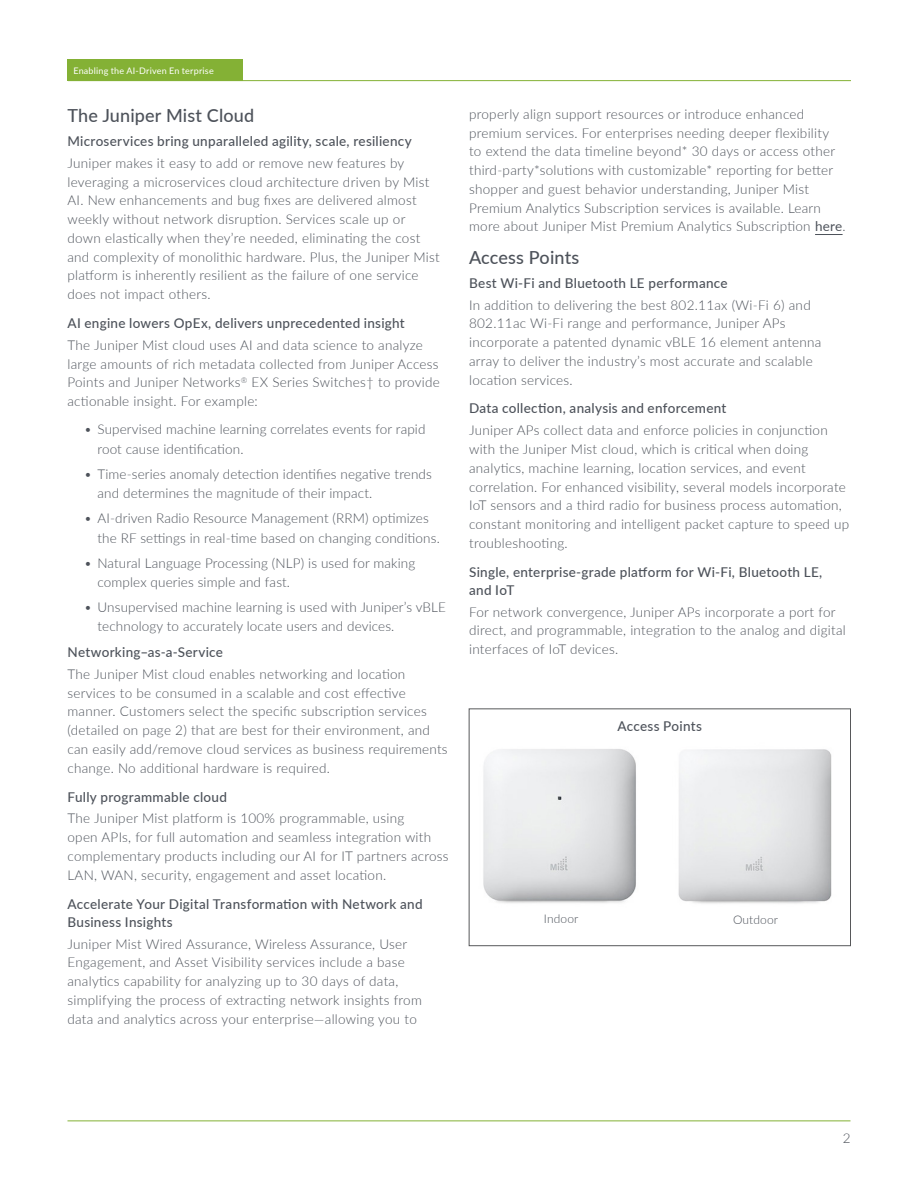
<style>
.page{position:relative;width:918px;height:1188px;background:#fff}
.page>*{position:absolute;margin:0;border:0;box-sizing:border-box;transform-origin:0 0}
.t1{font:500 18px "Lato";letter-spacing:.01em;color:#4d525a}
.t2{font:300 13.5px/18.8px "Lato";letter-spacing:.02em;color:#4d525a}
.t3{font:500 13.5px/18px "Lato";letter-spacing:.02em;color:#4d525a}
.Figure_Caption{font:300 12px "Lato";letter-spacing:.01em;color:#4d525a}
.t4{font:9px "Lato";letter-spacing:.025em;color:#fff}
.s1{font-weight:400}
</style>
<div class="page">
<hr style="left:68px;top:80px;width:783px;height:1px;background:#84b135">
<hr style="left:68px;top:1120px;width:782px;height:1px;background:#84b135">
<div style="left:68px;top:60px;width:175px;height:21px;background:#84b135"></div>
<svg style="left:815px;top:234px;width:28px;height:1px"></svg>
<img style="left:483px;top:749px;width:349px;height:155px">
<div style="left:469px;top:708px;width:382px;height:238px;border:1px solid #57585a"></div>
<p class="t4" style="left:73px;top:64px;width:142px">Enabling the AI-Driven En terprise</p>
<h1 class="t1" style="left:68px;top:103px;width:188px">The Juniper Mist Cloud</h1>
<h2 class="t3" style="left:68px;top:131px;width:346px">Microservices bring unparalleled agility, scale, resiliency</h2>
<p class="t2" style="left:68px;top:153px;width:374px">Juniper makes it easy to add or remove new features by leveraging a microservices cloud architecture driven by Mist AI. New enhancements and bug fixes are delivered almost weekly without network disruption. Services scale up or down elastically when they’re needed, eliminating the cost and complexity of monolithic hardware. Plus, the Juniper Mist platform is inherently resilient as the failure of one service does not impact others.</p>
<h2 class="t3" style="left:68px;top:313px;width:339px">AI engine lowers OpEx, delivers unprecedented insight</h2>
<p class="t2" style="left:68px;top:335px;width:374px">The Juniper Mist cloud uses AI and data science to analyze large amounts of rich metadata collected from Juniper Access Points and Juniper Networks<sup>®</sup> EX Series Switches† to provide actionable insight. For example:</p>
<p class="t2" style="left:98px;top:419px;width:330px;line-height:19.5px;text-indent:-14px">• Supervised machine learning correlates events for rapid root cause identification.</p>
<p class="t2" style="left:98px;top:464px;width:336px;line-height:19.5px;text-indent:-14px">• Time-series anomaly detection identifies negative trends and determines the magnitude of their impact.</p>
<p class="t2" style="left:98px;top:508px;width:344px;line-height:19.5px;text-indent:-14px">• AI-driven Radio Resource Management (RRM) optimizes the RF settings in real-time based on changing conditions.</p>
<p class="t2" style="left:98px;top:552px;width:319px;line-height:19.5px;text-indent:-14px">• Natural Language Processing (NLP) is used for making complex queries simple and fast.</p>
<p class="t2" style="left:98px;top:597px;width:350px;line-height:19.5px;text-indent:-14px">• Unsupervised machine learning is used with Juniper’s vBLE technology to accurately locate users and devices.</p>
<h2 class="t3" style="left:68px;top:642px;width:157px">Networking–as-a-Service</h2>
<p class="t2" style="left:68px;top:664px;width:382px">The Juniper Mist cloud enables networking and location services to be consumed in a scalable and cost effective manner. Customers select the specific subscription services (detailed on page 2) that are best for their environment, and can easily add/remove cloud services as business requirements change. No additional hardware is required.</p>
<h2 class="t3" style="left:68px;top:787px;width:161px">Fully programmable cloud</h2>
<p class="t2" style="left:68px;top:809px;width:383px">The Juniper Mist platform is 100% programmable, using<br>open APIs, for full automation and seamless integration with complementary products including our AI for IT partners across LAN, WAN, security, engagement and asset location.</p>
<h2 class="t3" style="left:68px;top:894px;width:357px">Accelerate Your Digital Transformation with Network and<br>Business Insights</h2>
<p class="t2" style="left:68px;top:934px;width:356px">Juniper Mist Wired Assurance, Wireless Assurance, User Engagement, and Asset Visibility services include a base analytics capability for analyzing up to 30 days of data, simplifying the process of extracting network insights from data and analytics across your enterprise—allowing you to</p>
<p class="t2" style="left:469px;top:104px;width:378px">properly align support resources or introduce enhanced premium services. For enterprises needing deeper flexibility<br>to extend the data timeline beyond* 30 days or access other third-party*solutions with customizable* reporting for better shopper and guest behavior understanding, Juniper Mist Premium Analytics Subscription services is available. Learn more about Juniper Mist Premium Analytics Subscription <span class="s1">here</span>.</p>
<h1 class="t1" style="left:469px;top:245px;width:112px">Access Points</h1>
<h2 class="t3" style="left:469px;top:273px;width:260px">Best Wi-Fi and Bluetooth LE performance</h2>
<p class="t2" style="left:469px;top:295px;width:354px">In addition to delivering the best 802.11ax (Wi-Fi 6) and 802.11ac Wi-Fi range and performance, Juniper APs incorporate a patented dynamic vBLE 16 element antenna array to deliver the industry’s most accurate and scalable location services.</p>
<h2 class="t3" style="left:469px;top:399px;width:259px">Data collection, analysis and enforcement</h2>
<p class="t2" style="left:469px;top:421px;width:382px">Juniper APs collect data and enforce policies in conjunction with the Juniper Mist cloud, which is critical when doing analytics, machine learning, location services, and event correlation. For enhanced visibility, several models incorporate IoT sensors and a third radio for business process automation, constant monitoring and intelligent packet capture to speed up troubleshooting.</p>
<h2 class="t3" style="left:469px;top:562px;width:355px">Single, enterprise-grade platform for Wi-Fi, Bluetooth LE, and IoT</h2>
<p class="t2" style="left:469px;top:602px;width:378px">For network convergence, Juniper APs incorporate a port for direct, and programmable, integration to the analog and digital interfaces of IoT devices.</p>
<h2 class="t3" style="left:618px;top:717px;width:86px">Access Points</h2>
<p class="Figure_Caption" style="left:544px;top:911px;width:36px">Indoor</p>
<p class="Figure_Caption" style="left:733px;top:911px;width:47px">Outdoor</p>
<p class="t2" style="left:843px;top:1128px;width:9px">2</p>
</div>
